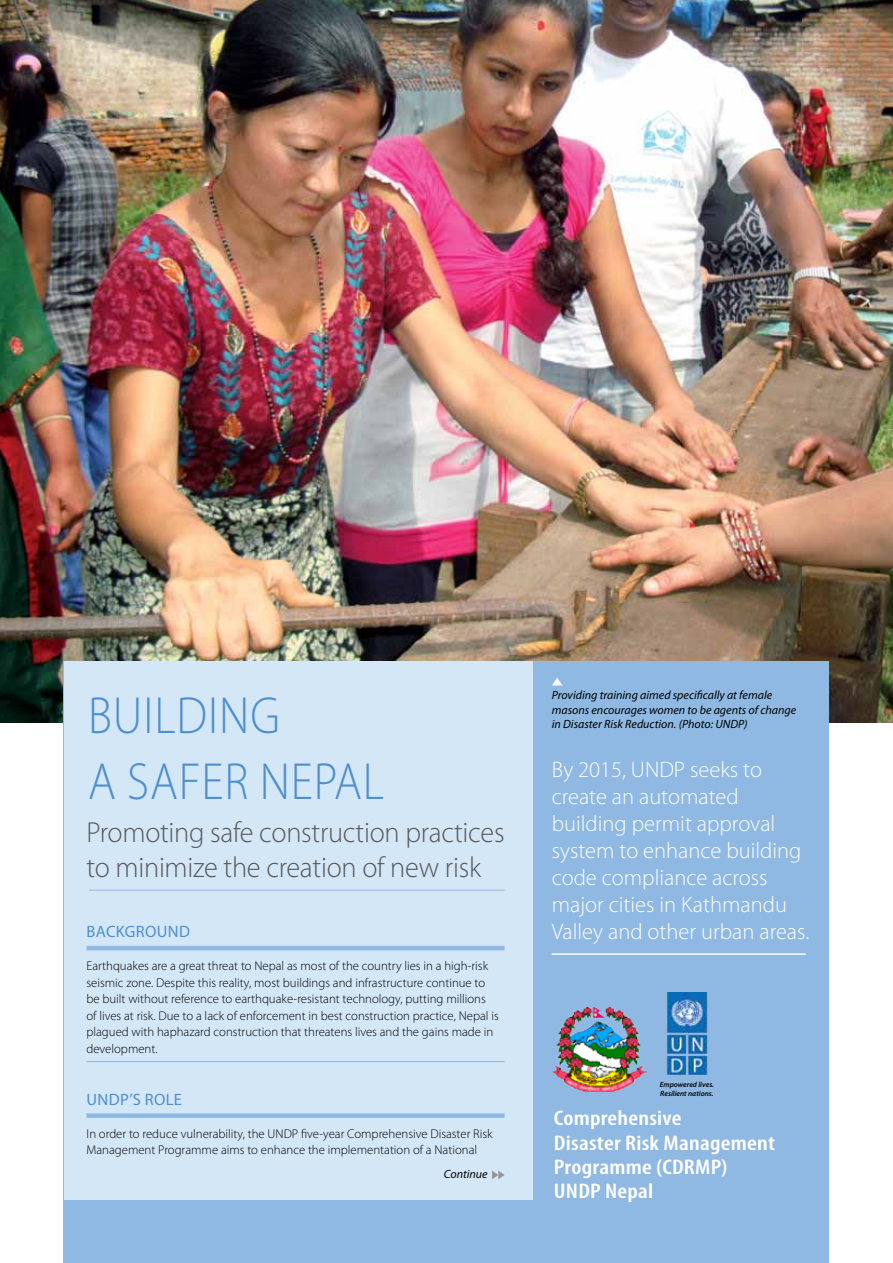
<style>
.page{position:relative;width:893px;height:1263px;background:#fff}
.page>*{position:absolute;margin:0;border:0;box-sizing:border-box;transform-origin:0 0}
.t1{font:300 52.5px/66px "Myriad Pro";letter-spacing:.02em;color:#4e8fcc;scale:.9 1}
.t2{font:300 29.1px/34.3px "Myriad Pro";letter-spacing:-.01em;color:#58595b}
.t3{font:300 22.5px/27px "Myriad Pro";color:#fff}
.t4{font:600 condensed 21.3px/24.5px "Myriad Pro";letter-spacing:.01em;color:#fff;scale:1.16 1}
.t5{font:16.5px "Myriad Pro";letter-spacing:.02em;color:#4e8fcc}
.t6{font:300 12.75px/16.5px "Myriad Pro";color:#000}
.t7{font:italic 12px/14.4px "Myriad Pro";color:#000}
.t8{font:italic 600 7.5px/9px "Myriad Pro";color:#000}
</style>
<div class="page">
<img style="left:0;top:0;width:893px;height:723px">
<div style="left:64px;top:661px;width:765px;height:602px;background:#8fb9e3"></div>
<svg style="left:552px;top:677px;width:10px;height:8px"></svg>
<div style="left:64px;top:661px;width:469px;height:539px;background:#d4e7f7"></div>
<hr style="left:86px;top:946px;width:419px;height:4px;background:#8fb9e3">
<hr style="left:86px;top:1061px;width:419px;height:1px;background:#8fb9e3">
<div style="left:86px;top:1113px;width:419px;height:5px;background:#8fb9e3"></div>
<svg style="left:492px;top:1171px;width:13px;height:8px"></svg>
<img style="left:552px;top:1006px;width:94px;height:85px">
<img style="left:667px;top:993px;width:40px;height:81px">
<hr style="left:552px;top:953px;width:254px;height:2px;background:#fff">
<hr style="left:89px;top:890px;width:416px;height:1px;background:#8fb9e3">
<h1 class="t1" style="left:88px;top:682px;width:330px">Bu ilding<br>a Safer Nepal</h1>
<h2 class="t2" style="left:86px;top:815px;width:420px">Promoting safe construction practices to minimize the creation of new risk</h2>
<p class="t5" style="left:87px;top:922px;width:105px">BACKGROUND</p>
<p class="t6" style="left:86px;top:958px;width:414px">Earthquakes are a great threat to Nepal as most of the country lies in a high-risk seismic zone. Despite this reality, most buildings and infrastructure continue to be built without reference to earthquake-resistant technology, putting millions of lives at risk. Due to a lack of enforcement in best construction practice, Nepal is plagued with haphazard construction that threatens lives and the gains made in development.</p>
<p class="t5" style="left:87px;top:1089px;width:12px">UND</p>
<p class="t5" style="left:120px;top:1089px;width:63px">P’S ROLE</p>
<p class="t6" style="left:86px;top:1125px;width:408px">I n order to reduce vulnerability, the UNDP five-year Comprehensive Disaster Risk<br>Management Programme aims to enhance the implementation of a National</p>
<p class="t7" style="left:444px;top:1166px;width:45px">Continue</p>
<p class="t7" style="left:552px;top:688px;width:246px">Providing training aimed specifically at female masons encourages women to be agents of change in Disaster Risk Reduction. (Photo: UNDP)</p>
<h3 class="t3" style="left:552px;top:755px;width:259px">By 2015, UNDP seeks to create an automated building permit approval system to enhance building code compliance across major cities in Kathmandu<br>Valley and other urban areas.</h3>
<p class="t8" style="left:660px;top:1079px;width:56px">Empowered lives.<br>Resilient nations.</p>
<h3 class="t4" style="left:554px;top:1105px;width:192px">Comprehensive<br>Disaster Risk Management<br>Programme (CDRMP)<br>UNDP Nepal</h3>
</div>
